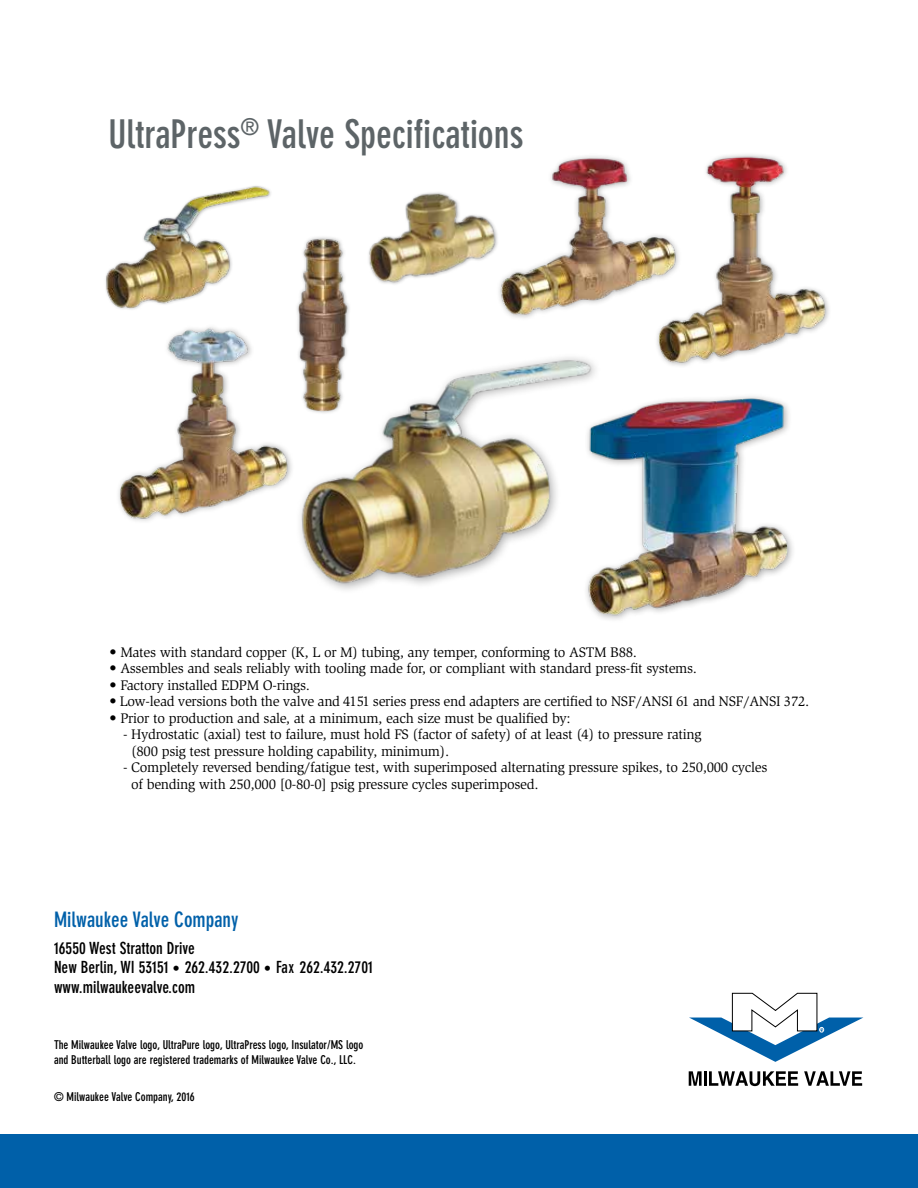
<style>
.page{position:relative;width:918px;height:1188px;background:#fff}
.page>*{position:absolute;margin:0;border:0;box-sizing:border-box;transform-origin:0 0}
.t1{font:700 condensed 39px "DIN Neuzeit Grotesk";color:#5d6467}
.t2{font:700 condensed 21px "DIN Neuzeit Grotesk";color:#0060a9}
.t3{font:700 condensed 16.5px/19.5px "DIN Neuzeit Grotesk";color:#000}
.t4{font:14.25px/16.5px "Slimbach";letter-spacing:-.02em;color:#000}
.t5{font:700 condensed 12px/15px "DIN Neuzeit Grotesk";color:#000}
.s1{font-family:"Museo 500";font-weight:400;font-stretch:normal}
</style>
<div class="page">
<div style="left:0;top:1134px;width:918px;height:54px;background:#0060a9"></div>
<svg style="left:689px;top:993px;width:174px;height:69px"></svg>
<svg style="left:689px;top:1071px;width:13px;height:15px"></svg>
<hr style="left:704px;top:1071px;width:3px;height:15px;background:#000">
<svg style="left:709px;top:1071px;width:89px;height:15px"></svg>
<svg style="left:804px;top:1071px;width:58px;height:15px"></svg>
<img style="left:105px;top:186px;width:166px;height:124px">
<img style="left:390px;top:192px;width:104px;height:92px">
<img style="left:588px;top:396px;width:205px;height:224px">
<img style="left:657px;top:154px;width:172px;height:211px">
<img style="left:247px;top:222px;width:143px;height:119px">
<img style="left:118px;top:318px;width:197px;height:203px">
<img style="left:494px;top:154px;width:215px;height:174px">
<img style="left:253px;top:341px;width:390px;height:260px">
<h1 class="t1" style="left:109px;top:112px;width:416px">UltraPress<sup>®</sup> Valve Specifications</h1>
<p class="t4" style="left:110px;top:644px;width:529px">• Mates with standard copper (K, L or M) tubing, any temper, conforming to ASTM B88.</p>
<p class="t4" style="left:110px;top:660px;width:589px">• Assembles and seals reliably with tooling made for, or compliant with standard press-fit systems.</p>
<p class="t4" style="left:110px;top:677px;width:202px">• Factory installed EDPM O-rings.</p>
<p class="t4" style="left:110px;top:693px;width:701px">• Low-lead versions both the valve and 4151 series press end adapters are certified to NSF/ANSI 61 and NSF/ANSI 372.</p>
<p class="t4" style="left:110px;top:710px;width:463px">• Prior to production and sale, at a minimum, each size must be qualified by:</p>
<p class="t4" style="left:131px;top:726px;width:572px;text-indent:-8px">- Hydrostatic (axial) test to failure, must hold FS (factor of safety) of at least (4) to pressure rating (800 psig test pressure holding capability, minimum).</p>
<p class="t4" style="left:131px;top:759px;width:638px;text-indent:-8px">- Completely reversed bending/fatigue test, with superimposed alternating pressure spikes, to 250,000 cycles of bending with 250,000 [0-80-0] psig pressure cycles superimposed.</p>
<h2 class="t2" style="left:54px;top:908px;width:186px">Milwaukee Valve Company</h2>
<p class="t3" style="left:54px;top:938px;width:320px">16550 West Stratton Drive<br>New Berlin, WI 53151 <span class="s1">•</span> 262.432.2700 <span class="s1">•</span> Fax 262.432.2701 www.milwaukeevalve.com</p>
<p class="t5" style="left:54px;top:1037px;width:311px">The Milwaukee Valve logo, UltraPure logo, UltraPress logo, Insulator/MS logo and Butterball logo are registered trademarks of Milwaukee Valve Co., LLC.</p>
<p class="t5" style="left:54px;top:1089px;width:142px">© Milwaukee Valve Company, 2016</p>
</div>
